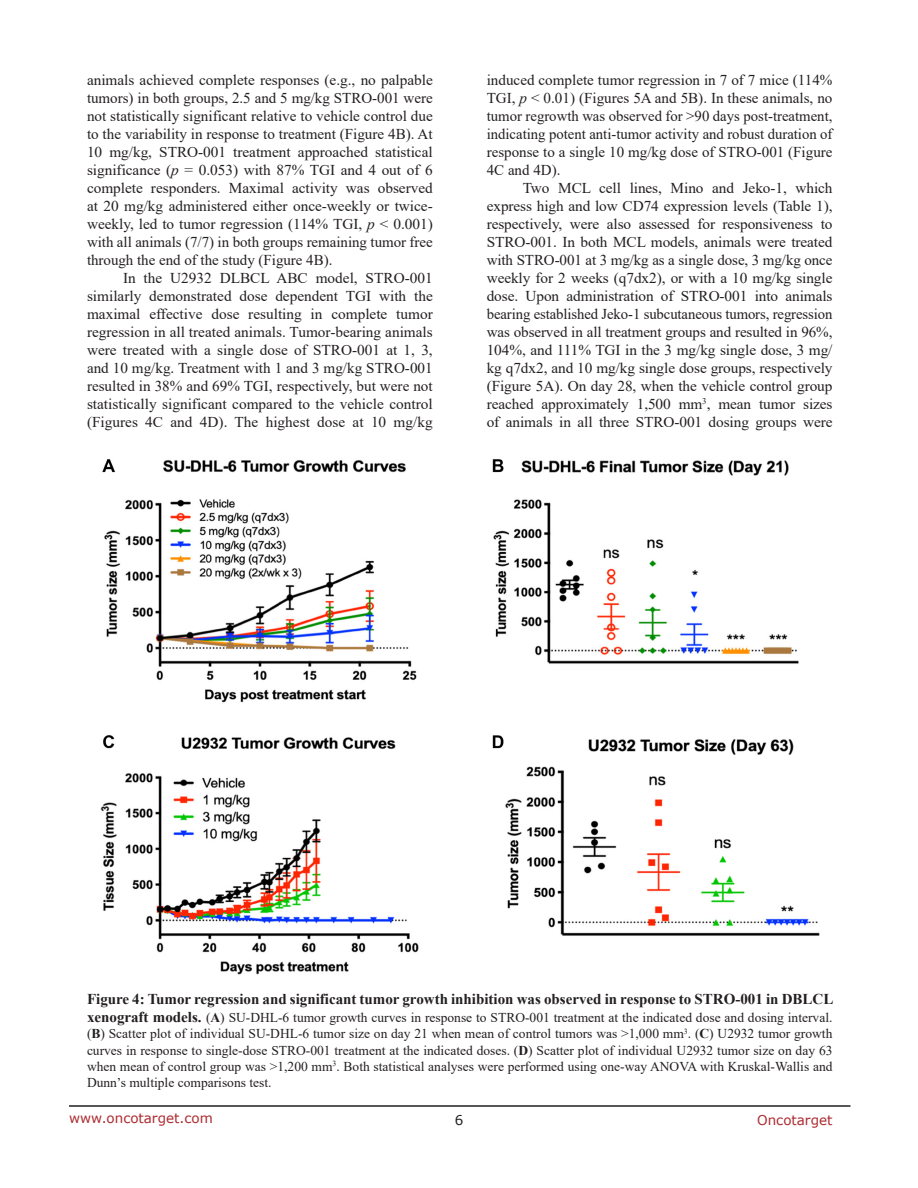
<style>
.page{position:relative;width:918px;height:1188px;background:#fff}
.page>*{position:absolute;margin:0;border:0;box-sizing:border-box;transform-origin:0 0}
.BodyText{font:15px/18px "Times New Roman";color:#231f20;text-align:justify}
.FigureText{font:700 15px "Times New Roman";color:#231f20}
.FigureText-2{font:13.5px/16.2px "Times New Roman";color:#231f20;text-align:justify}
.t1{font:13.5px "Verdana";color:#ac2b31}
.t2{font:13.5px "Verdana";color:#231f20}
.s1{font-style:italic}
.s2{font-weight:700;font-size:15px}
.s3{font-weight:700}
</style>
<div class="page">
<hr style="left:69px;top:1105px;width:781px;height:2px;background:#231f20">
<img style="left:100px;top:459px;width:720px;height:516px">
<p class="BodyText" style="left:87px;top:71px;width:347px">animals achieved complete responses (e.g., no palpable tumors) in both groups, 2.5 and 5 mg/kg STRO-001 were not statistically significant relative to vehicle control due to the variability in response to treatment (Figure 4B). At 10 mg/kg, STRO-001 treatment approached statistical significance (<span class="s1">p</span> = 0.053) with 87% TGI and 4 out of 6 complete responders. Maximal activity was observed at 20 mg/kg administered either once-weekly or twice&shy;weekly, led to tumor regression (114% TGI, <span class="s1">p</span> &lt; 0.001) with all animals (7/7) in both groups remaining tumor free through the end of the study (Figure 4B).</p>
<p class="BodyText" style="left:87px;top:269px;width:347px;text-indent:36px">In the U2932 DLBCL ABC model, STRO-001 similarly demonstrated dose dependent TGI with the maximal effective dose resulting in complete tumor regression in all treated animals. Tumor-bearing animals were treated with a single dose of STRO-001 at 1, 3, and 10 mg/kg. Treatment with 1 and 3 mg/kg STRO-001 resulted in 38% and 69% TGI, respectively, but were not statistically significant compared to the vehicle control (Figures 4C and 4D). The highest dose at 10 mg/kg</p>
<p class="BodyText" style="left:487px;top:71px;width:347px">induced complete tumor regression in 7 of 7 mice (114% TGI, <span class="s1">p</span> &lt; 0.01) (Figures 5A and 5B). In these animals, no tumor regrowth was observed for &gt;90 days post-treatment, indicating potent anti-tumor activity and robust duration of response to a single 10 mg/kg dose of STRO-001 (Figure 4C and 4D).</p>
<p class="BodyText" style="left:487px;top:179px;width:347px;text-indent:36px">Two MCL cell lines, Mino and Jeko-1, which express high and low CD74 expression levels (Table 1), respectively, were also assessed for responsiveness to STRO-001. In both MCL models, animals were treated with STRO-001 at 3 mg/kg as a single dose, 3 mg/kg once weekly for 2 weeks (q7dx2), or with a 10 mg/kg single dose. Upon administration of STRO-001 into animals bearing established Jeko-1 subcutaneous tumors, regression was observed in all treatment groups and resulted in 96%, 104%, and 111% TGI in the 3 mg/kg single dose, 3 mg/ kg q7dx2, and 10 mg/kg single dose groups, respectively (Figure 5A). On day 28, when the vehicle control group reached approximately 1,500 mm<sup>3</sup>, mean tumor sizes of animals in all three STRO-001 dosing groups were</p>
<p class="FigureText" style="left:87px;top:988px;width:748px">Figure 4: Tumor regression and significant tumor growth inhibition was observed in response to STRO-001 in DBLCL</p>
<p class="FigureText-2" style="left:87px;top:1009px;width:747px"><span class="s2">xenograft models.</span> (<span class="s3">A</span>) SU-DHL-6 tumor growth curves in response to STRO-001 treatment at the indicated dose and dosing interval. (<span class="s3">B</span>) Scatter plot of individual SU-DHL-6 tumor size on day 21 when mean of control tumors was &gt;1,000 mm<sup>3</sup>. (<span class="s3">C</span>) U2932 tumor growth curves in response to single-dose STRO-001 treatment at the indicated doses. (<span class="s3">D</span>) Scatter plot of individual U2932 tumor size on day 63 when mean of control group was &gt;1,200 mm<sup>3</sup>. Both statistical analyses were performed using one-way ANOVA with Kruskal-Wallis and Dunn’s multiple comparisons test.</p>
<p class="t1" style="left:69px;top:1109px;width:145px">www.oncotarget.com</p>
<p class="t2" style="left:455px;top:1111px;width:10px">6</p>
<p class="t1" style="left:757px;top:1111px;width:77px">Oncotarget</p>
</div>
